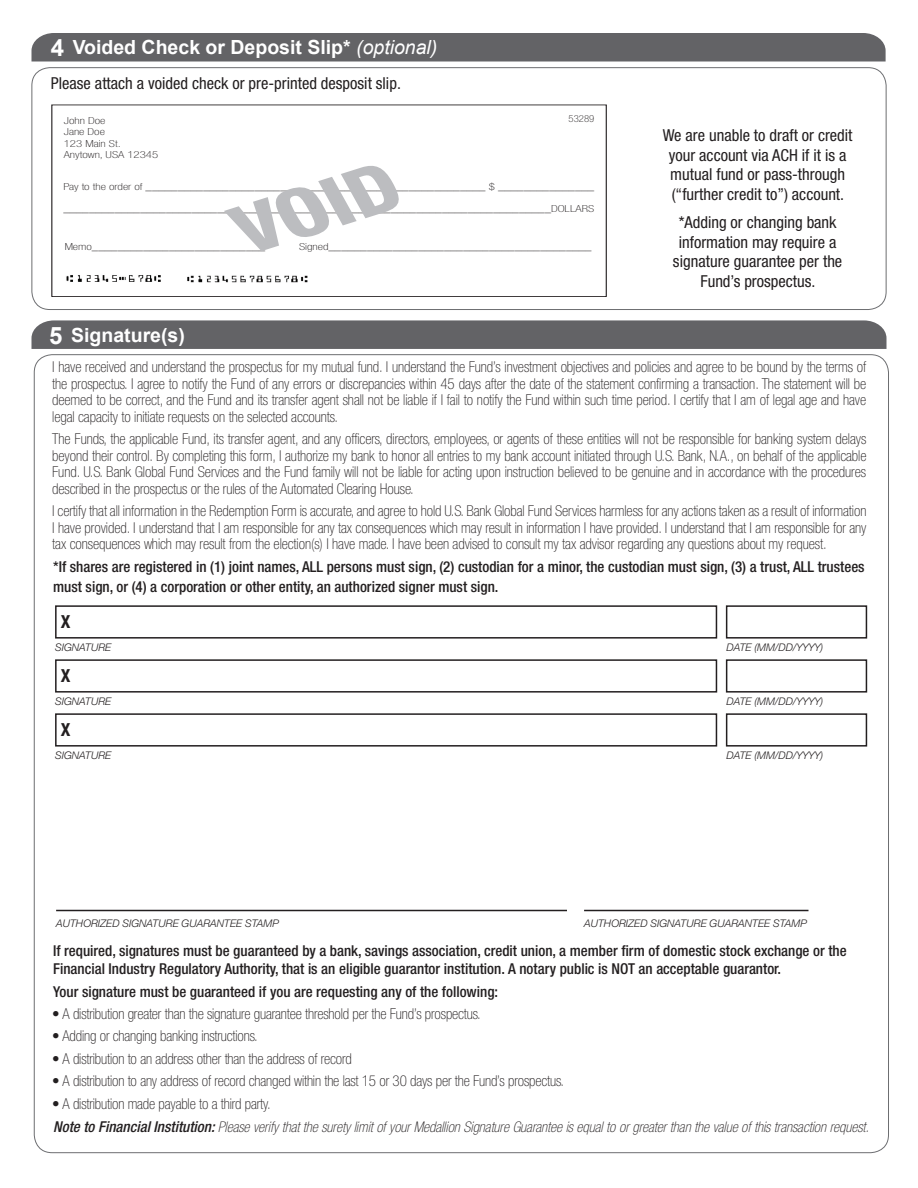
<style>
.page{position:relative;width:918px;height:1188px;background:#fff}
.page>*{position:absolute;margin:0;border:0;box-sizing:border-box;transform-origin:0 0}
.t1{font:italic 800 condensed 69.45px "Helvetica Neue";color:#bcbdc0;scale:1.24 1}
.t2{font:700 24px "Arial";color:#fff}
.t3{font:700 19.5px "Arial";color:#fff}
.t4{font:700 condensed 18px "Helvetica Neue";color:#231f20}
.t5{font:condensed 16.5px/19.5px "Helvetica Neue";color:#231f20;text-align:center}
.t6{font:100 condensed 15px/16.5px "Helvetica Neue";letter-spacing:-.01em;color:#231f20;text-align:justify}
.t7{font:500 condensed 15px/19.8px "Helvetica Neue";color:#231f20}
.t8{font:italic 100 condensed 14.7px "Helvetica Neue";color:#231f20}
.t9{font:italic 300 10.5px "Helvetica Neue";color:#231f20}
.t10{font:100 condensed 9.6px/11.6px "Helvetica Neue";color:#231f20;scale:1.33 1}
.t11{font:100 condensed 9.6px "Helvetica Neue";color:#231f20;scale:1.11 1}
.s1{font-weight:400;font-style:italic}
.s2{font-weight:500;font-size:15px}
</style>
<div class="page">
<div style="left:32px;top:67px;width:854px;height:243px;border:1px solid #6d6e71;border-radius:18px"></div>
<div style="left:32px;top:33px;width:854px;height:29px;background:#636366"></div>
<div style="left:52px;top:105px;width:555px;height:192px;border:1px solid #231f20"></div>
<img style="left:66px;top:275px;width:95px;height:7px">
<img style="left:187px;top:275px;width:121px;height:8px">
<div style="left:32px;top:320px;width:854px;height:29px;background:#636366"></div>
<div style="left:55px;top:605px;width:662px;height:34px;border:2px solid #231f20"></div>
<div style="left:726px;top:605px;width:141px;height:34px;border:2px solid #231f20"></div>
<hr style="left:56px;top:910px;width:511px;height:1px;background:#231f20">
<hr style="left:584px;top:910px;width:224px;height:1px;background:#231f20">
<div style="left:55px;top:659px;width:662px;height:34px;border:2px solid #231f20"></div>
<div style="left:726px;top:659px;width:141px;height:34px;border:2px solid #231f20"></div>
<div style="left:55px;top:713px;width:662px;height:34px;border:2px solid #231f20"></div>
<div style="left:726px;top:713px;width:141px;height:34px;border:2px solid #231f20"></div>
<p class="t2" style="left:51px;top:32px;width:15px">4</p>
<p class="t3" style="left:73px;top:34px;width:366px">Voided Check or Deposit Slip* <span class="s1">(optional)</span></p>
<p class="t5" style="left:51px;top:74px;width:352px">Please attach a voided check or pre-printed desposit slip.</p>
<p class="t11" style="left:569px;top:113px;width:25px">53289</p>
<p class="t10" style="left:64px;top:114px;width:73px">John Doe<br>Jane Doe<br>123 Main St.<br>Anytown, USA 12345</p>
<p class="t10" style="left:63px;top:181px;width:401px">Pay to the order of _____________________________________________________ $ _______________</p>
<p class="t10" style="left:63px;top:202px;width:401px">____________________________________________________________________________DOLLARS</p>
<p class="t1" style="left:228px;top:191px;width:137px;rotate:-18deg">VOID</p>
<p class="t10" style="left:299px;top:241px;width:221px">Signed_________________________________________</p>
<p class="t10" style="left:65px;top:241px;width:152px">Memo___________________________</p>
<p class="t5" style="left:663px;top:126px;width:191px">We are unable to draft or credit your account via ACH if it is a mutual fund or pass-through (“further credit to”) account.</p>
<p class="t5" style="left:673px;top:213px;width:171px">*Adding or changing bank information may require a signature guarantee per the<br>Fund’s prospectus.</p>
<p class="t2" style="left:49px;top:319px;width:15px">5</p>
<p class="t3" style="left:71px;top:322px;width:115px">Signature(s)</p>
<p class="t6" style="left:52px;top:359px;width:816px">I have received and understand the prospectus for my mutual fund. I understand the Fund’s investment objectives and policies and agree to be bound by the terms of the prospectus. I agree to notify the Fund of any errors or discrepancies within 45 days after the date of the statement confirming a transaction. The statement will be deemed to be correct, and the Fund and its transfer agent shall not be liable if I fail to notify the Fund within such time period. I certify that I am of legal age and have legal capacity to initiate requests on the selected accounts.</p>
<p class="t6" style="left:52px;top:431px;width:816px">The Funds, the applicable Fund, its transfer agent, and any officers, directors, employees, or agents of these entities will not be responsible for banking system delays beyond their control. By completing this form, I authorize my bank to honor all entries to my bank account initiated through U.S. Bank, N.A., on behalf of the applicable Fund. U.S. Bank Global Fund Services and the Fund family will not be liable for acting upon instruction believed to be genuine and in accordance with the procedures described in the prospectus or the rules of the Automated Clearing House.</p>
<p class="t6" style="left:52px;top:503px;width:816px">I certify that all information in the Redemption Form is accurate, and agree to hold U.S. Bank Global Fund Services harmless for any actions taken as a result of information I have provided. I understand that I am responsible for any tax consequences which may result in information I have provided. I understand that I am responsible for any tax consequences which may result from the election(s) I have made. I have been advised to consult my tax advisor regarding any questions about my request.</p>
<p class="t7" style="left:53px;top:557px;width:813px">*If shares are registered in (1) joint names, ALL persons must sign, (2) custodian for a minor, the custodian must sign, (3) a trust, ALL trustees must sign, or (4) a corporation or other entity, an authorized signer must sign.</p>
<p class="t4" style="left:61px;top:611px;width:11px">X</p>
<p class="t9" style="left:55px;top:641px;width:58px">SIGNATURE</p>
<p class="t9" style="left:726px;top:641px;width:98px">DATE (MM/DD/YYYY)</p>
<p class="t4" style="left:61px;top:665px;width:11px">X</p>
<p class="t9" style="left:55px;top:695px;width:58px">SIGNATURE</p>
<p class="t9" style="left:726px;top:695px;width:98px">DATE (MM/DD/YYYY)</p>
<p class="t4" style="left:61px;top:719px;width:11px">X</p>
<p class="t9" style="left:55px;top:749px;width:58px">SIGNATURE</p>
<p class="t9" style="left:726px;top:749px;width:98px">DATE (MM/DD/YYYY)</p>
<p class="t9" style="left:584px;top:917px;width:224px">AUTHORIZED SIGNATURE GUARANTEE STAMP</p>
<p class="t7" style="left:53px;top:941px;width:795px">If required, signatures must be guaranteed by a bank, savings association, credit union, a member firm of domestic stock exchange or the</p>
<p class="t7" style="left:53px;top:959px;width:730px">Financial Industry Regulatory Authority, that is an eligible guarantor institution. A notary public is NOT an acceptable guarantor.</p>
<p class="t7" style="left:53px;top:982px;width:447px">Your signature must be guaranteed if you are requesting any of the following:</p>
<p class="t9" style="left:56px;top:917px;width:224px">AUTHORIZED SIGNATURE GUARANTEE STAMP</p>
<p class="t6" style="left:52px;top:1005px;width:430px">• A distribution greater than the signature guarantee threshold per the Fund’s prospectus.</p>
<p class="t6" style="left:52px;top:1028px;width:207px">• Adding or changing banking instructions.</p>
<p class="t6" style="left:52px;top:1050px;width:301px">• A distribution to an address other than the address of record</p>
<p class="t6" style="left:52px;top:1073px;width:513px">• A distribution to any address of record changed within the last 15 or 30 days per the Fund’s prospectus.</p>
<p class="t6" style="left:52px;top:1095px;width:220px">• A distribution made payable to a third party.</p>
<p class="t8" style="left:53px;top:1119px;width:818px"><span class="s2">Note to Financial Institution:</span> Please verify that the surety limit of your Medallion Signature Guarantee is equal to or greater than the value of this transaction request.</p>
</div>
